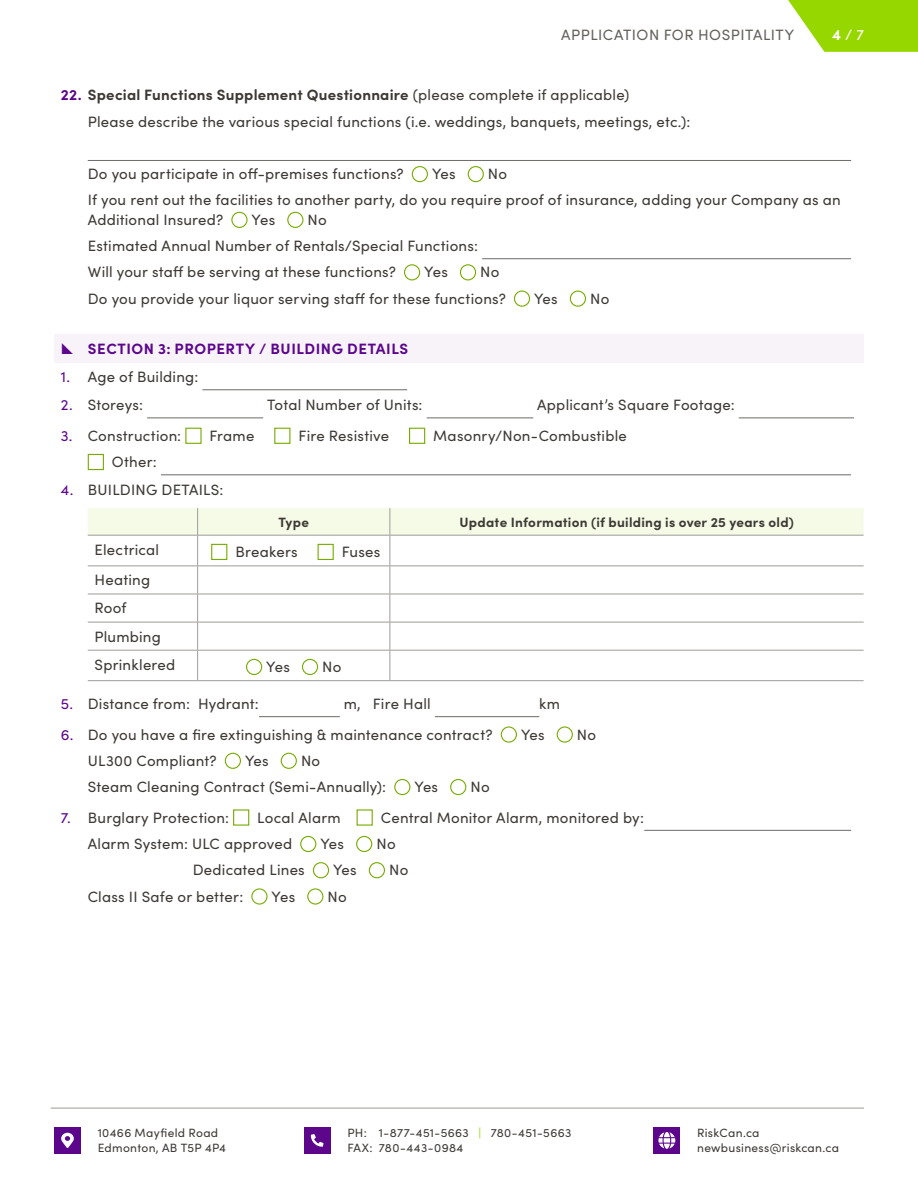
<style>
.page{position:relative;width:918px;height:1188px;background:#fff}
.page>*{position:absolute;margin:0;border:0;box-sizing:border-box;transform-origin:0 0}
.t1{font:15px/26.2px "Sofia Pro";letter-spacing:.015em;color:#3d3935}
.t2{font:700 15px "Sofia Pro";letter-spacing:.035em;color:#5c068c}
.t3{font:15px "Sofia Pro";letter-spacing:.035em;color:#64615d}
.t4{font:15px "Sofia Pro";color:#fff}
.t5{font:700 13.5px "Sofia Pro";letter-spacing:.02em;color:#3d3935}
.t6{font:12px/14.4px "Sofia Pro";letter-spacing:.025em;color:#3d3935}
.s1{font-weight:700}
.s2{font-weight:700;color:#5c068c}
.s3{color:#5c068c}
.s4{color:#97d700}
</style>
<div class="page">
<svg style="left:788px;top:0;width:130px;height:52px;background:#a5dc24"></svg>
<hr style="left:51px;top:1108px;width:813px;height:1px;background:#9e9c9a">
<div style="left:653px;top:1127px;width:27px;height:27px;background:#5c068c"></div>
<svg style="left:658px;top:1132px;width:17px;height:17px"></svg>
<div style="left:304px;top:1127px;width:27px;height:27px;background:#5c068c"></div>
<svg style="left:311px;top:1134px;width:13px;height:13px"></svg>
<div style="left:54px;top:1127px;width:27px;height:27px;background:#5c068c"></div>
<svg style="left:61px;top:1133px;width:13px;height:15px"></svg>
<hr style="left:88px;top:160px;width:763px;height:1px;background:#6d6b68">
<hr style="left:482px;top:258px;width:369px;height:1px;background:#6d6b68">
<div style="left:412px;top:166px;width:16px;height:16px;border:1px solid #76ac00;border-radius:50%"></div>
<div style="left:468px;top:166px;width:16px;height:16px;border:1px solid #76ac00;border-radius:50%"></div>
<div style="left:231px;top:212px;width:17px;height:16px;border:1px solid #76ac00;border-radius:50%"></div>
<div style="left:287px;top:212px;width:16px;height:16px;border:1px solid #76ac00;border-radius:50%"></div>
<div style="left:404px;top:264px;width:16px;height:16px;border:1px solid #76ac00;border-radius:50%"></div>
<div style="left:460px;top:264px;width:16px;height:16px;border:1px solid #76ac00;border-radius:50%"></div>
<div style="left:514px;top:291px;width:16px;height:16px;border:1px solid #76ac00;border-radius:50%"></div>
<div style="left:570px;top:291px;width:16px;height:16px;border:1px solid #76ac00;border-radius:50%"></div>
<div style="left:54px;top:335px;width:810px;height:28px;background:#f7f3f9"></div>
<hr style="left:202px;top:389px;width:205px;height:1px;background:#6d6b68">
<hr style="left:147px;top:418px;width:116px;height:1px;background:#6d6b68">
<hr style="left:427px;top:418px;width:106px;height:1px;background:#6d6b68">
<hr style="left:739px;top:418px;width:115px;height:1px;background:#6d6b68">
<hr style="left:161px;top:474px;width:690px;height:1px;background:#6d6b68">
<div style="left:185px;top:428px;width:17px;height:16px;border:1px solid #76ac00"></div>
<div style="left:274px;top:428px;width:16px;height:16px;border:1px solid #76ac00"></div>
<div style="left:409px;top:428px;width:16px;height:16px;border:1px solid #76ac00"></div>
<div style="left:88px;top:454px;width:16px;height:16px;border:1px solid #76ac00"></div>
<hr style="left:88px;top:680px;width:110px;height:1px;background:#9e9c9a">
<hr style="left:198px;top:680px;width:192px;height:1px;background:#9e9c9a">
<hr style="left:390px;top:680px;width:474px;height:1px;background:#9e9c9a">
<svg style="left:88px;top:508px;width:776px;height:172px"></svg>
<div style="left:211px;top:544px;width:16px;height:16px;border:1px solid #76ac00"></div>
<div style="left:318px;top:544px;width:16px;height:16px;border:1px solid #76ac00"></div>
<div style="left:246px;top:659px;width:16px;height:16px;border:1px solid #76ac00;border-radius:50%"></div>
<div style="left:302px;top:659px;width:16px;height:16px;border:1px solid #76ac00;border-radius:50%"></div>
<hr style="left:259px;top:716px;width:81px;height:1px;background:#6d6b68">
<hr style="left:435px;top:716px;width:104px;height:1px;background:#6d6b68">
<div style="left:501px;top:726px;width:16px;height:17px;border:1px solid #76ac00;border-radius:50%"></div>
<div style="left:557px;top:726px;width:16px;height:17px;border:1px solid #76ac00;border-radius:50%"></div>
<div style="left:225px;top:753px;width:16px;height:16px;border:1px solid #76ac00;border-radius:50%"></div>
<div style="left:281px;top:753px;width:16px;height:16px;border:1px solid #76ac00;border-radius:50%"></div>
<div style="left:394px;top:779px;width:16px;height:16px;border:1px solid #76ac00;border-radius:50%"></div>
<div style="left:450px;top:779px;width:16px;height:16px;border:1px solid #76ac00;border-radius:50%"></div>
<hr style="left:644px;top:830px;width:207px;height:1px;background:#6d6b68">
<div style="left:233px;top:809px;width:16px;height:17px;border:1px solid #76ac00"></div>
<div style="left:357px;top:809px;width:16px;height:17px;border:1px solid #76ac00"></div>
<div style="left:300px;top:836px;width:16px;height:16px;border:1px solid #76ac00;border-radius:50%"></div>
<div style="left:356px;top:836px;width:16px;height:16px;border:1px solid #76ac00;border-radius:50%"></div>
<div style="left:313px;top:862px;width:16px;height:16px;border:1px solid #76ac00;border-radius:50%"></div>
<div style="left:369px;top:862px;width:16px;height:16px;border:1px solid #76ac00;border-radius:50%"></div>
<div style="left:251px;top:888px;width:17px;height:17px;border:1px solid #76ac00;border-radius:50%"></div>
<div style="left:307px;top:888px;width:16px;height:17px;border:1px solid #76ac00;border-radius:50%"></div>
<p class="t3" style="left:561px;top:23px;width:234px">APPLICATION FOR HOSPITALITY</p>
<p class="t4" style="left:832px;top:23px;width:33px"><span class="s1">4</span> / 7</p>
<p class="t1" style="left:88px;top:81px;width:604px;text-indent:-27px"><span class="s2">22.</span> <span class="s1">Special Functions Supplement Questionnaire</span> (please complete if applicable)<br>Please describe the various special functions (i.e. weddings, banquets, meetings, etc.):</p>
<p class="t1" style="left:88px;top:160px;width:317px">Do you participate in off-premises functions?</p>
<p class="t1" style="left:432px;top:160px;width:25px">Yes</p>
<p class="t1" style="left:88px;top:160px;width:755px;text-indent:400px">No<br>If you rent out the facilities to another party, do you require proof of insurance, adding your Company as an</p>
<p class="t1" style="left:88px;top:206px;width:137px">Additional Insured?</p>
<p class="t1" style="left:252px;top:206px;width:25px">Yes</p>
<p class="t1" style="left:88px;top:206px;width:392px;text-indent:220px">No<br>Estimated Annual Number of Rentals/Special Functions:<br>Will your staff be serving at these functions?</p>
<p class="t1" style="left:88px;top:258px;width:420px;text-indent:392px">No<br>Do you provide your liquor serving staff for these functions?</p>
<p class="t1" style="left:424px;top:258px;width:25px">Yes</p>
<p class="t1" style="left:534px;top:285px;width:25px">Yes</p>
<p class="t1" style="left:590px;top:285px;width:21px">No</p>
<p class="t2" style="left:88px;top:337px;width:322px">SECTION 3: PROPERTY / BUILDING DETAILS</p>
<p class="t1" style="left:61px;top:363px;width:139px"><span class="s3">1.</span> Age of Building:</p>
<p class="t1" style="left:61px;top:391px;width:84px"><span class="s3">2.</span> Storeys:</p>
<p class="t1" style="left:267px;top:391px;width:157px">Total Number of Units:</p>
<p class="t1" style="left:537px;top:391px;width:199px">Applicant’s Square Footage:</p>
<p class="t1" style="left:61px;top:422px;width:122px"><span class="s3">3.</span> Construction:</p>
<p class="t1" style="left:210px;top:422px;width:46px">Frame</p>
<p class="t1" style="left:298px;top:422px;width:92px">Fire Resistive</p>
<p class="t1" style="left:433px;top:422px;width:195px">Masonry/Non-Combustible</p>
<p class="t1" style="left:112px;top:448px;width:46px">Other:</p>
<p class="t1" style="left:61px;top:476px;width:164px"><span class="s3">4.</span> BUILDING DETAILS:</p>
<p class="t5" style="left:279px;top:511px;width:32px">Type</p>
<p class="t5" style="left:459px;top:511px;width:336px">Update Information (if building is over 25 years old)</p>
<p class="t1" style="left:94px;top:535px;width:66px">Electrical</p>
<p class="t1" style="left:235px;top:538px;width:64px">Breakers</p>
<p class="t1" style="left:342px;top:538px;width:40px">Fuses</p>
<p class="t1" style="left:95px;top:565px;width:82px;line-height:28px">Heating<br>Roof<br>Plumbing<br>Sprinklered</p>
<p class="t1" style="left:266px;top:653px;width:25px">Yes</p>
<p class="t1" style="left:322px;top:653px;width:21px">No</p>
<p class="t1" style="left:61px;top:690px;width:200px"><span class="s3">5.</span> Distance from: Hydrant:</p>
<p class="t1" style="left:344px;top:690px;width:89px">m, Fire Hall</p>
<p class="t1" style="left:539px;top:690px;width:22px">km</p>
<p class="t1" style="left:61px;top:720px;width:433px"><span class="s3">6.</span> Do you have a fire extinguishing &amp; maintenance contract?</p>
<p class="t1" style="left:521px;top:720px;width:25px">Yes</p>
<p class="t1" style="left:577px;top:720px;width:21px">No</p>
<p class="t1" style="left:88px;top:747px;width:131px">UL300 Compliant?</p>
<p class="t1" style="left:245px;top:747px;width:25px">Yes</p>
<p class="t1" style="left:88px;top:747px;width:300px;text-indent:213px">No<br>Steam Cleaning Contract (Semi-Annually):</p>
<p class="t1" style="left:415px;top:773px;width:25px">Yes</p>
<p class="t1" style="left:470px;top:773px;width:21px">No</p>
<p class="t1" style="left:61px;top:804px;width:170px"><span class="s3">7.</span> Burglary Protection:</p>
<p class="t1" style="left:257px;top:804px;width:85px">Local Alarm</p>
<p class="t1" style="left:381px;top:804px;width:265px">Central Monitor Alarm, monitored by:</p>
<p class="t1" style="left:88px;top:830px;width:206px">Alarm System: ULC approved</p>
<p class="t1" style="left:320px;top:830px;width:25px">Yes</p>
<p class="t1" style="left:376px;top:830px;width:21px">No</p>
<p class="t1" style="left:193px;top:856px;width:114px">Dedicated Lines</p>
<p class="t1" style="left:333px;top:856px;width:25px">Yes</p>
<p class="t1" style="left:389px;top:856px;width:21px">No</p>
<p class="t1" style="left:88px;top:882px;width:157px">Class II Safe or better:</p>
<p class="t1" style="left:272px;top:882px;width:25px">Yes</p>
<p class="t1" style="left:328px;top:882px;width:21px">No</p>
<p class="t6" style="left:98px;top:1125px;width:130px">10466 Mayfield Road<br>Edmonton, AB T5P 4P4</p>
<p class="t6" style="left:347px;top:1125px;width:225px">PH: 1-877-451-5663 <span class="s4">|</span> 780-451-5663<br>FAX: 780-443-0984</p>
<p class="t6" style="left:697px;top:1125px;width:143px">RiskCan.ca newbusiness@riskcan.ca</p>
</div>
